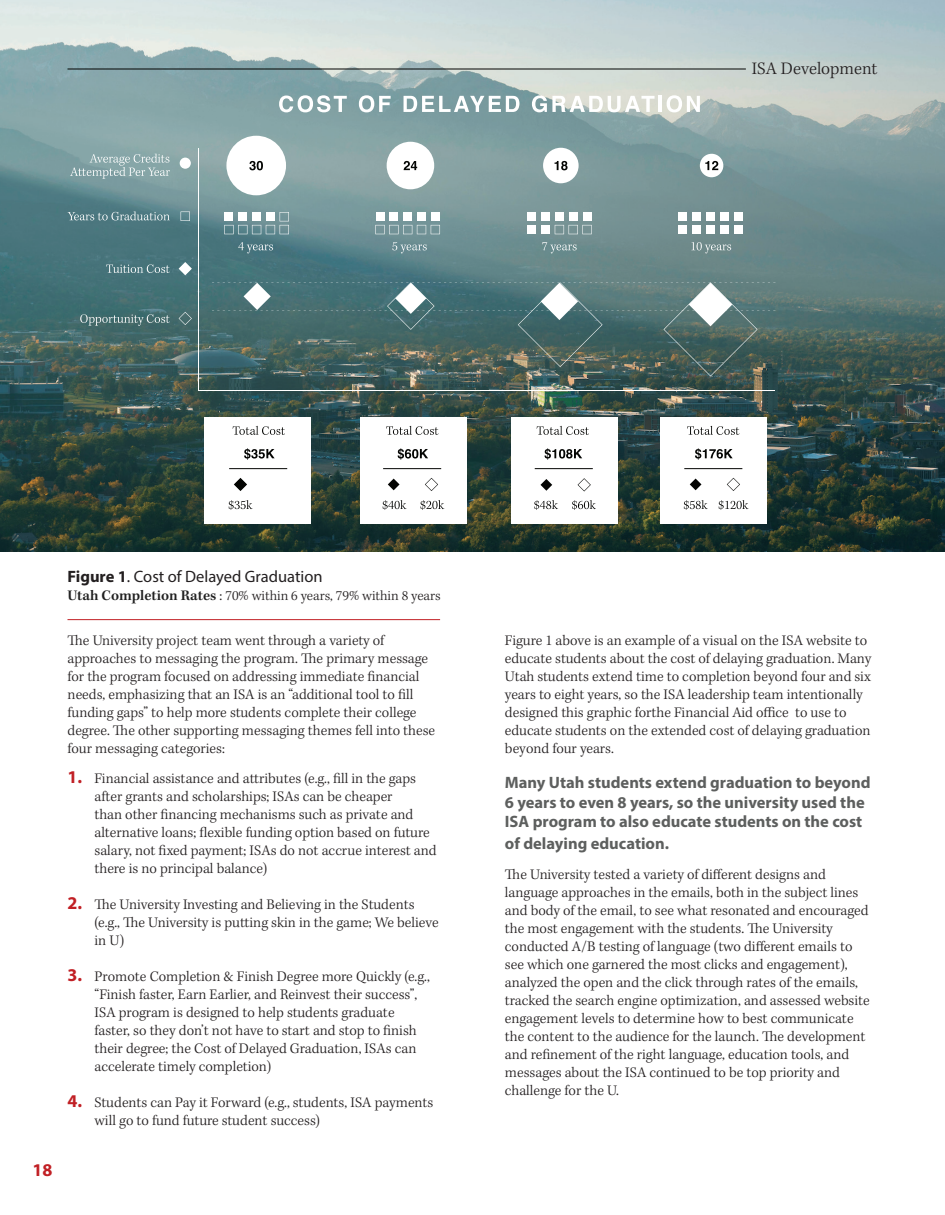
<style>
.page{position:relative;width:945px;height:1215px;background:#fff}
.page>*{position:absolute;margin:0;border:0;box-sizing:border-box;transform-origin:0 0}
.t1{font:300 18px "Kepler Std";color:#231f20}
.t2{font:700 18px "Myriad Pro";color:#c12025}
.t3{font:700 16.5px/19.8px "Myriad Pro";color:#5d5f5e}
.t4{font:16.5px "Myriad Pro";color:#231f20}
.t5{font:300 15px/18px "Kepler Std";color:#231f20}
.t6{font:300 14.25px "Kepler Std";color:#231f20}
.s1{font-weight:700}
.s2{font-weight:600;font-size:15px;color:#202020}
.s3{font-size:15px}
.s4{font-family:"Myriad Pro";font-weight:700;font-size:18px;color:#c12025}
</style>
<div class="page">
<img style="left:0;top:0;width:945px;height:551px">
<svg style="left:68px;top:211px;width:102px;height:9px"></svg>
<svg style="left:181px;top:212px;width:9px;height:9px"></svg>
<svg style="left:179px;top:312px;width:13px;height:13px"></svg>
<svg style="left:179px;top:262px;width:13px;height:13px"></svg>
<svg style="left:238px;top:242px;width:35px;height:11px"></svg>
<svg style="left:392px;top:242px;width:35px;height:11px"></svg>
<svg style="left:542px;top:242px;width:35px;height:11px"></svg>
<svg style="left:691px;top:242px;width:40px;height:11px"></svg>
<div style="left:376px;top:212px;width:8px;height:9px;background:#fff"></div>
<div style="left:389px;top:212px;width:9px;height:9px;background:#fff"></div>
<div style="left:403px;top:212px;width:9px;height:9px;background:#fff"></div>
<div style="left:417px;top:212px;width:9px;height:9px;background:#fff"></div>
<div style="left:431px;top:212px;width:9px;height:9px;background:#fff"></div>
<svg style="left:375px;top:225px;width:65px;height:9px"></svg>
<svg style="left:224px;top:212px;width:65px;height:22px"></svg>
<div style="left:678px;top:212px;width:9px;height:9px;background:#fff"></div>
<div style="left:692px;top:212px;width:9px;height:9px;background:#fff"></div>
<div style="left:706px;top:212px;width:9px;height:9px;background:#fff"></div>
<div style="left:720px;top:212px;width:9px;height:9px;background:#fff"></div>
<div style="left:734px;top:212px;width:9px;height:9px;background:#fff"></div>
<div style="left:678px;top:225px;width:9px;height:9px;background:#fff"></div>
<div style="left:692px;top:225px;width:9px;height:9px;background:#fff"></div>
<div style="left:706px;top:225px;width:9px;height:9px;background:#fff"></div>
<div style="left:720px;top:225px;width:9px;height:9px;background:#fff"></div>
<div style="left:734px;top:225px;width:9px;height:9px;background:#fff"></div>
<div style="left:527px;top:212px;width:9px;height:9px;background:#fff"></div>
<div style="left:541px;top:212px;width:9px;height:9px;background:#fff"></div>
<div style="left:555px;top:212px;width:9px;height:9px;background:#fff"></div>
<div style="left:569px;top:212px;width:9px;height:9px;background:#fff"></div>
<div style="left:583px;top:212px;width:8px;height:9px;background:#fff"></div>
<div style="left:527px;top:225px;width:9px;height:9px;background:#fff"></div>
<div style="left:541px;top:225px;width:9px;height:9px;background:#fff"></div>
<svg style="left:555px;top:225px;width:37px;height:9px"></svg>
<svg style="left:180px;top:158px;width:11px;height:11px"></svg>
<div style="left:180px;top:158px;width:10px;height:10px;background:#fff;border-radius:50%"></div>
<svg style="left:70px;top:154px;width:100px;height:25px;background:#93afb1"></svg>
<hr style="left:198px;top:148px;width:1px;height:241px;background:#fff">
<hr style="left:198px;top:390px;width:577px;height:1px;background:#fff">
<svg style="left:212px;top:282px;width:563px;height:94px;background:#547170"></svg>
<svg style="left:106px;top:264px;width:64px;height:9px"></svg>
<div style="left:204px;top:417px;width:107px;height:107px;background:#fff"></div>
<svg style="left:234px;top:478px;width:13px;height:13px"></svg>
<svg style="left:233px;top:426px;width:52px;height:9px"></svg>
<svg style="left:229px;top:500px;width:24px;height:10px"></svg>
<svg style="left:244px;top:448px;width:31px;height:12px"></svg>
<hr style="left:229px;top:468px;width:58px;height:1px;background:#040503">
<div style="left:360px;top:417px;width:107px;height:107px;background:#fff"></div>
<svg style="left:386px;top:426px;width:52px;height:9px"></svg>
<svg style="left:398px;top:448px;width:30px;height:12px"></svg>
<svg style="left:425px;top:478px;width:13px;height:13px"></svg>
<svg style="left:383px;top:500px;width:23px;height:10px"></svg>
<svg style="left:388px;top:479px;width:12px;height:11px"></svg>
<svg style="left:420px;top:500px;width:24px;height:10px"></svg>
<hr style="left:383px;top:468px;width:58px;height:1px;background:#040503">
<div style="left:511px;top:417px;width:107px;height:107px;background:#fff"></div>
<svg style="left:537px;top:426px;width:52px;height:9px"></svg>
<svg style="left:545px;top:448px;width:37px;height:12px"></svg>
<svg style="left:534px;top:500px;width:24px;height:10px"></svg>
<svg style="left:572px;top:500px;width:24px;height:10px"></svg>
<hr style="left:535px;top:468px;width:58px;height:1px;background:#040503">
<svg style="left:578px;top:478px;width:13px;height:13px"></svg>
<svg style="left:541px;top:479px;width:11px;height:12px"></svg>
<div style="left:660px;top:417px;width:107px;height:107px;background:#fff"></div>
<svg style="left:687px;top:426px;width:52px;height:9px"></svg>
<svg style="left:695px;top:448px;width:38px;height:12px"></svg>
<svg style="left:684px;top:500px;width:24px;height:10px"></svg>
<svg style="left:719px;top:500px;width:29px;height:10px"></svg>
<hr style="left:684px;top:468px;width:58px;height:1px;background:#040503">
<svg style="left:727px;top:478px;width:13px;height:13px"></svg>
<svg style="left:690px;top:479px;width:11px;height:11px"></svg>
<svg style="left:226px;top:136px;width:60px;height:59px"></svg>
<svg style="left:387px;top:142px;width:47px;height:47px"></svg>
<svg style="left:543px;top:148px;width:36px;height:35px"></svg>
<svg style="left:700px;top:154px;width:23px;height:23px"></svg>
<svg style="left:279px;top:95px;width:68px;height:17px"></svg>
<svg style="left:359px;top:95px;width:32px;height:17px"></svg>
<svg style="left:404px;top:96px;width:115px;height:16px"></svg>
<svg style="left:532px;top:95px;width:123px;height:17px"></svg>
<hr style="left:658px;top:96px;width:4px;height:16px;background:#fff">
<svg style="left:667px;top:95px;width:33px;height:17px"></svg>
<svg style="left:80px;top:314px;width:90px;height:12px"></svg>
<hr style="left:68px;top:619px;width:372px;height:1px;background:#c12025">
<hr style="left:68px;top:69px;width:678px;height:1px;background:#040503">
<p class="t1" style="left:752px;top:57px;width:127px">ISA Development</p>
<p class="t2" style="left:33px;top:1159px;width:21px">18</p>
<p class="t4" style="left:68px;top:567px;width:257px"><span class="s1">Figure 1</span>. Cost of Delayed Graduation</p>
<p class="t6" style="left:68px;top:587px;width:375px"><span class="s2">Utah Completion Rates</span> <span class="s3">:</span> 70% within 6 years, 79% within 8 years</p>
<p class="t5" style="left:68px;top:632px;width:369px">The University project team went through a variety of approaches to messaging the program. The primary message for the program focused on addressing immediate financial needs, emphasizing that an ISA is an “additional tool to fill funding gaps” to help more students complete their college degree. The other supporting messaging themes fell into these four messaging categories:</p>
<p class="t5" style="left:94px;top:769px;width:344px;text-indent:-27px"><span class="s4">1.</span> Financial assistance and attributes (e.g., fill in the gaps after grants and scholarships; ISAs can be cheaper<br>than other financing mechanisms such as private and alternative loans; flexible funding option based on future salary, not fixed payment; ISAs do not accrue interest and there is no principal balance)</p>
<p class="t5" style="left:94px;top:896px;width:346px;text-indent:-27px"><span class="s4">2.</span> The University Investing and Believing in the Students (e.g., The University is putting skin in the game; We believe in U)</p>
<p class="t5" style="left:94px;top:967px;width:337px;text-indent:-27px"><span class="s4">3.</span> Promote Completion &amp; Finish Degree more Quickly (e.g., “Finish faster, Earn Earlier, and Reinvest their success”, ISA program is designed to help students graduate faster, so they don’t not have to start and stop to finish their degree; the Cost of Delayed Graduation, ISAs can accelerate timely completion)</p>
<p class="t5" style="left:94px;top:1093px;width:340px;text-indent:-27px"><span class="s4">4.</span> Students can Pay it Forward (e.g., students, ISA payments will go to fund future student success)</p>
<p class="t5" style="left:505px;top:631px;width:368px">Figure 1 above is an example of a visual on the ISA website to educate students about the cost of delaying graduation. Many Utah students extend time to completion beyond four and six years to eight years, so the ISA leadership team intentionally designed this graphic forthe Financial Aid office to use to educate students on the extended cost of delaying graduation beyond four years.</p>
<p class="t3" style="left:505px;top:772px;width:367px">Many Utah students extend graduation to beyond<br>6 years to even 8 years, so the university used the<br>ISA program to also educate students on the cost</p>
<p class="t3" style="left:505px;top:833px;width:166px">of delaying education.</p>
<p class="t5" style="left:505px;top:866px;width:366px">The University tested a variety of different designs and language approaches in the emails, both in the subject lines and body of the email, to see what resonated and encouraged the most engagement with the students. The University conducted A/B testing of language (two different emails to see which one garnered the most clicks and engagement), analyzed the open and the click through rates of the emails, tracked the search engine optimization, and assessed website engagement levels to determine how to best communicate the content to the audience for the launch. The development and refinement of the right language, education tools, and messages about the ISA continued to be top priority and challenge for the U.</p>
</div>
